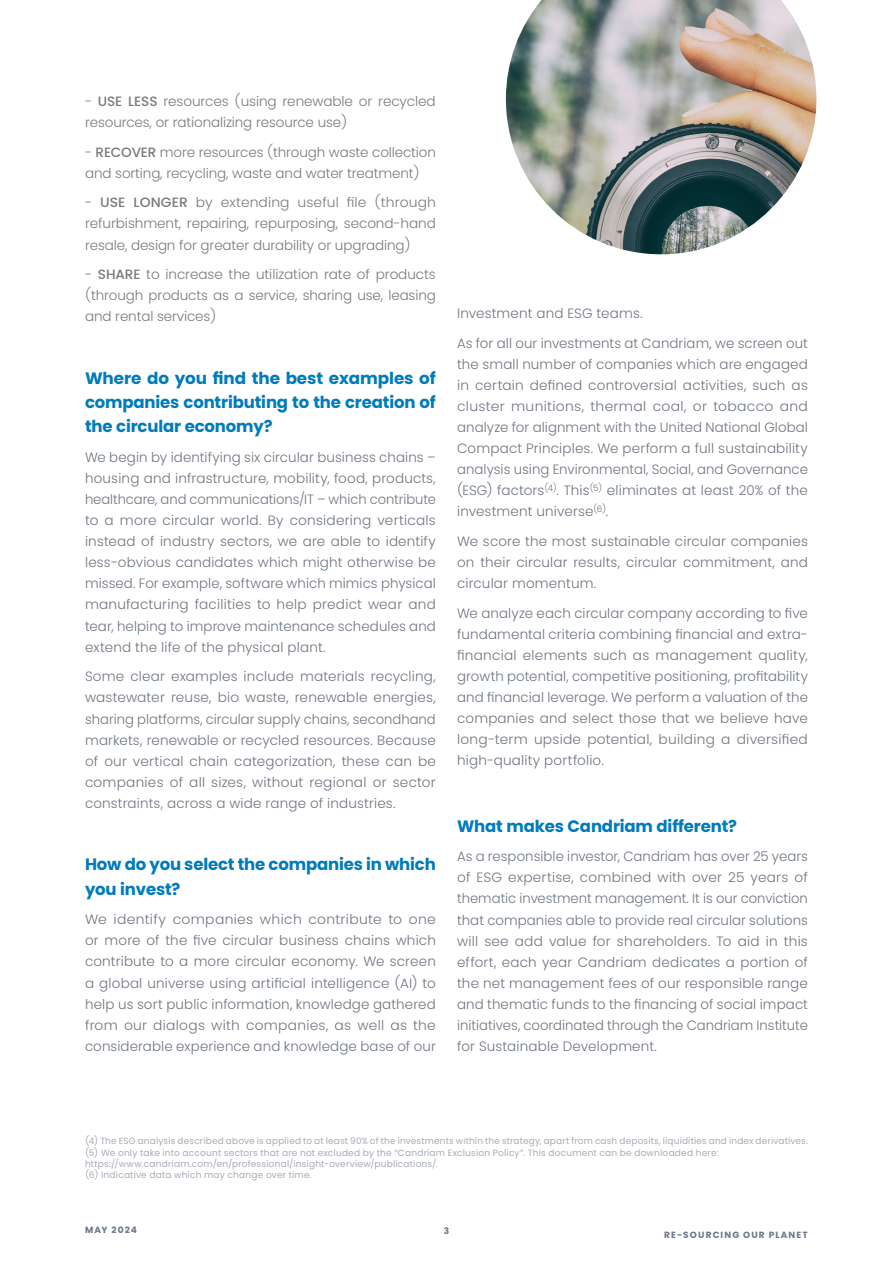
<style>
.page{position:relative;width:893px;height:1263px;background:#fff}
.page>*{position:absolute;margin:0;border:0;box-sizing:border-box;transform-origin:0 0}
.t1{font:700 16.5px/24.2px "Poppins";letter-spacing:-.01em;color:#007bbb;text-align:justify}
.t2{font:300 13.5px/21px "Poppins";letter-spacing:.01em;color:#6e7681;text-align:justify}
.t3{font:300 13.5px/21.1px "Poppins";letter-spacing:-.01em;color:#7a7a7a}
.t4{font:9px/11.2px "Poppins";letter-spacing:.02em;color:#a7abb7}
.t5{font:700 9px "Poppins";letter-spacing:.125em;color:#6b7888}
.s1{font-weight:500}
</style>
<div class="page">
<img style="left:506px;top:0;width:310px;height:254px">
<p class="t3" style="left:85px;top:91px;width:352px">- <span class="s1">USE LESS</span> resources (using renewable or recycled resources, or rationalizing resource use)</p>
<p class="t3" style="left:85px;top:141px;width:352px">- <span class="s1">RECOVER</span> more resources (through waste collection and sorting, recycling, waste and water treatment)</p>
<p class="t3" style="left:85px;top:192px;width:352px;text-align:justify">- <span class="s1">USE LONGER</span> by extending useful file (through refurbishment, repairing, repurposing, second-hand resale, design for greater durability or upgrading)</p>
<p class="t3" style="left:85px;top:264px;width:352px;text-align:justify">- <span class="s1">SHARE</span> to increase the utilization rate of products (through products as a service, sharing use, leasing and rental services)</p>
<p class="t1" style="left:85px;top:366px;width:352px">Where do you find the best examples of companies contributing to the creation of the circular economy?</p>
<p class="t2" style="left:85px;top:446px;width:352px">We begin by identifying six circular business chains – housing and infrastructure, mobility, food, products, healthcare, and communications/IT – which contribute to a more circular world. By considering verticals instead of industry sectors, we are able to identify less-obvious candidates which might otherwise be missed. For example, software which mimics physical manufacturing facilities to help predict wear and tear, helping to improve maintenance schedules and extend the life of the physical plant.</p>
<p class="t2" style="left:85px;top:666px;width:352px">Some clear examples include materials recycling, wastewater reuse, bio waste, renewable energies, sharing platforms, circular supply chains, secondhand markets, renewable or recycled resources. Because of our vertical chain categorization, these can be companies of all sizes, without regional or sector constraints, across a wide range of industries.</p>
<p class="t1" style="left:85px;top:853px;width:352px">How do you select the companies in which you invest?</p>
<p class="t2" style="left:85px;top:909px;width:352px">We identify companies which contribute to one or more of the five circular business chains which contribute to a more circular economy. We screen a global universe using artificial intelligence (AI) to help us sort public information, knowledge gathered from our dialogs with companies, as well as the considerable experience and knowledge base of our</p>
<p class="t2" style="left:457px;top:299px;width:352px;line-height:29.5px">Investment and ESG teams.<br>As for all our investments at Candriam, we screen out</p>
<p class="t2" style="left:457px;top:354px;width:352px">the small number of companies which are engaged in certain defined controversial activities, such as cluster munitions, thermal coal, or tobacco and analyze for alignment with the United National Global Compact Principles. We perform a full sustainability analysis using Environmental, Social, and Governance (ESG) factors<sup>(4)</sup>. This<sup>(5)</sup> eliminates at least 20% of the investment universe<sup>(6)</sup>.</p>
<p class="t2" style="left:457px;top:531px;width:352px">We score the most sustainable circular companies on their circular results, circular commitment, and circular momentum.</p>
<p class="t2" style="left:457px;top:603px;width:352px">We analyze each circular company according to five fundamental criteria combining financial and extra&shy;financial elements such as management quality, growth potential, competitive positioning, profitability and financial leverage. We perform a valuation of the companies and select those that we believe have long-term upside potential, building a diversified high-quality portfolio.</p>
<p class="t1" style="left:457px;top:814px;width:282px">What makes Candriam different?</p>
<p class="t2" style="left:457px;top:846px;width:352px">As a responsible investor, Candriam has over 25 years of ESG expertise, combined with over 25 years of thematic investment management. It is our conviction that companies able to provide real circular solutions will see add value for shareholders. To aid in this effort, each year Candriam dedicates a portion of the net management fees of our responsible range and thematic funds to the financing of social impact initiatives, coordinated through the Candriam Institute for Sustainable Development.</p>
<p class="t4" style="left:85px;top:1135px;width:724px">(4) The ESG analysis described above is applied to at least 90% of the investments within the strategy, apart from cash deposits, liquidities and index derivatives. (5) We only take into account sectors that are not excluded by the “Candriam Exclusion Policy”. This document can be downloaded here: https://www.candriam.com/en/professional/insight-overview/publications/.<br>(6) Indicative data which may change over time.</p>
<p class="t5" style="left:85px;top:1224px;width:53px">MAY 2024</p>
<p class="t5" style="left:444px;top:1225px;width:7px">3</p>
<p class="t5" style="left:664px;top:1229px;width:145px">RE-SOURCING OUR PLANET</p>
</div>
